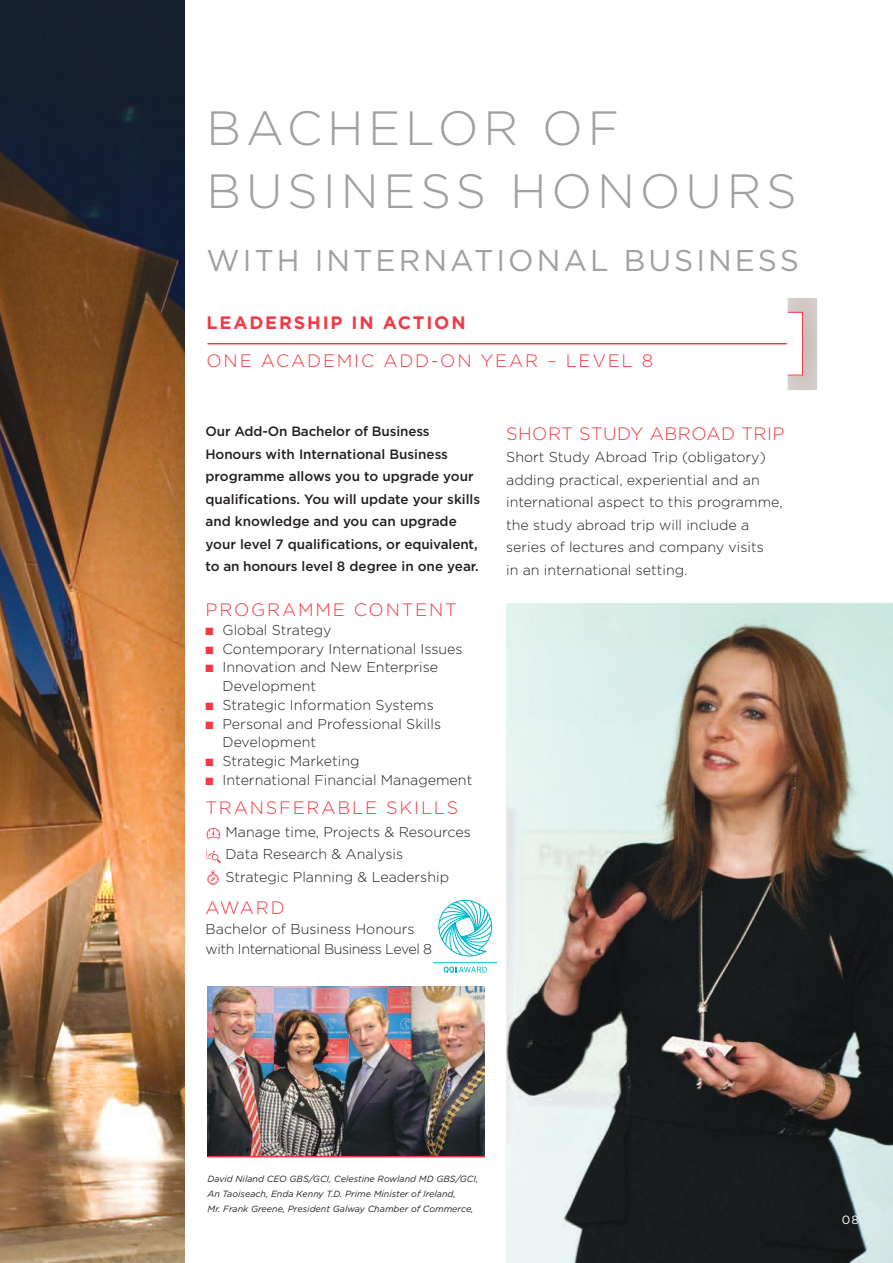
<style>
.page{position:relative;width:893px;height:1263px;background:#fff}
.page>*{position:absolute;margin:0;border:0;box-sizing:border-box;transform-origin:0 0}
.t1{font:300 48px/63px "Gotham";letter-spacing:.1em;color:#a19fa1}
.t2{font:30px "Gotham";letter-spacing:.1em;color:#a19fa1}
.t3{font:300 18px "Gotham";letter-spacing:.1em;color:#f23945}
.t4{font:300 18px "Gotham";letter-spacing:.025em;color:#f23945}
.t5{font:700 18px "Gotham";letter-spacing:.1em;color:#f23945}
.t6{font:300 14.25px/22.5px "Gotham";color:#241f1f}
.t7{font:300 14.25px/19.8px "Gotham";letter-spacing:-.03em;color:#241f1f}
.t8{font:500 13.5px/22.5px "Gotham";color:#241f1f}
.t9{font:12px "Gotham";color:#fff}
.t10{font:italic 9px/15px "Gotham";color:#241f1f}
.s1{color:#f23945}
</style>
<div class="page">
<img style="left:506px;top:604px;width:387px;height:659px">
<hr style="left:208px;top:343px;width:579px;height:1px;background:#f23945">
<svg style="left:787px;top:298px;width:30px;height:92px"></svg>
<div style="left:788px;top:312px;width:15px;height:63px;border:1px solid #f23945"></div>
<svg style="left:207px;top:850px;width:14px;height:13px"></svg>
<svg style="left:207px;top:828px;width:13px;height:11px"></svg>
<svg style="left:207px;top:870px;width:12px;height:15px"></svg>
<img style="left:0;top:0;width:184px;height:1263px">
<img style="left:208px;top:986px;width:277px;height:170px">
<hr style="left:208px;top:1156px;width:277px;height:1px;background:#f23945">
<svg style="left:438px;top:900px;width:55px;height:57px"></svg>
<svg style="left:444px;top:966px;width:43px;height:7px"></svg>
<hr style="left:433px;top:962px;width:64px;height:1px;background:#00b5cb">
<h1 class="t1" style="left:207px;top:97px;width:592px">BACHELOR OF<br>BUSINESS HONOURS</h1>
<h2 class="t2" style="left:207px;top:243px;width:594px">WITH INTERNATIONAL BUSINESS</h2>
<p class="t5" style="left:207px;top:312px;width:261px">LEADERSHIP IN ACTION</p>
<p class="t3" style="left:207px;top:350px;width:448px">ONE ACADEMIC ADD-ON YEAR – LEVEL 8</p>
<p class="t8" style="left:206px;top:420px;width:276px">Our Add-On Bachelor of Business Honours with International Business programme allows you to upgrade your qualifications. You will update your skills and knowledge and you can upgrade your level 7 qualifications, or equivalent, to an honours level 8 degree in one year.</p>
<p class="t3" style="left:206px;top:599px;width:253px">PROGRAMME CONTENT</p>
<p class="t6" style="left:206px;top:619px;width:128px"><span class="s1">■</span> Global Strategy</p>
<p class="t6" style="left:206px;top:637px;width:259px"><span class="s1">■</span> Contemporary International Issues</p>
<p class="t6" style="left:223px;top:658px;width:217px;line-height:18.8px;text-indent:-17px"><span class="s1">■</span> Innovation and New Enterprise<br>Development</p>
<p class="t6" style="left:206px;top:694px;width:230px"><span class="s1">■</span> Strategic Information Systems</p>
<p class="t6" style="left:223px;top:714px;width:220px;line-height:18.8px;text-indent:-17px"><span class="s1">■</span> Personal and Professional Skills<br>Development</p>
<p class="t6" style="left:206px;top:750px;width:155px"><span class="s1">■</span> Strategic Marketing</p>
<p class="t6" style="left:206px;top:769px;width:268px"><span class="s1">■</span> International Financial Management</p>
<p class="t3" style="left:206px;top:797px;width:254px">TRANSFERABLE SKILLS</p>
<p class="t6" style="left:225px;top:821px;width:247px">Manage time, Projects &amp; Resources<br>Data Research &amp; Analysis<br>Strategic Planning &amp; Leadership</p>
<p class="t3" style="left:206px;top:898px;width:81px">AWARD</p>
<p class="t7" style="left:206px;top:919px;width:228px">Bachelor of Business Honours with International Business Level 8</p>
<p class="t4" style="left:506px;top:423px;width:280px">SHORT STUDY ABROAD TRIP</p>
<p class="t6" style="left:506px;top:446px;width:278px">Short Study Abroad Trip (obligatory) adding practical, experiential and an international aspect to this programme, the study abroad trip will include a series of lectures and company visits<br>in an international setting.</p>
<p class="t10" style="left:208px;top:1171px;width:272px">David Niland CEO GBS/GCI, Celestine Rowland MD GBS/GCI,<br>An Taoiseach, Enda Kenny T.D. Prime Minister of Ireland,<br>Mr. Frank Greene, President Galway Chamber of Commerce,</p>
<p class="t9" style="left:842px;top:1213px;width:19px">08</p>
</div>
